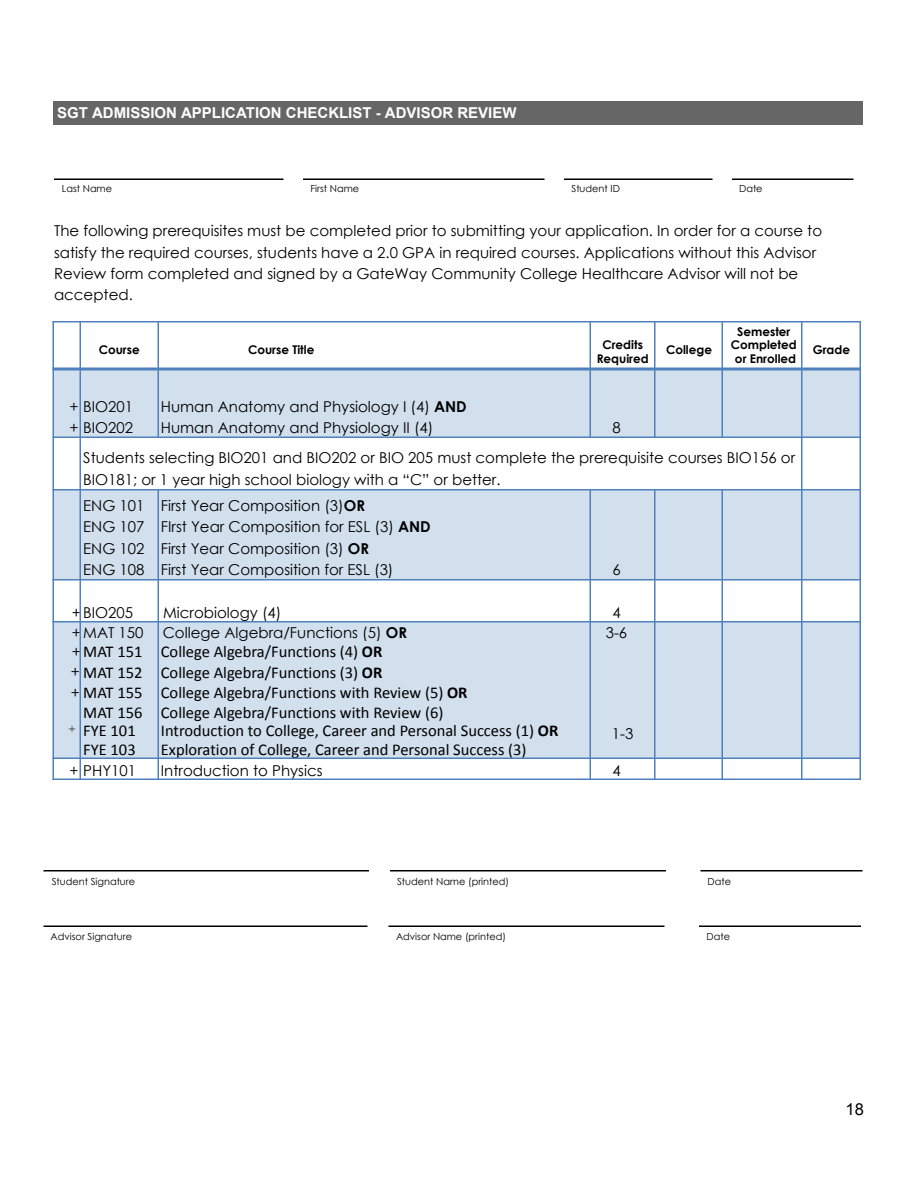
<style>
.page{position:relative;width:918px;height:1188px;background:#fff}
.page>*{position:absolute;margin:0;border:0;box-sizing:border-box;transform-origin:0 0}
.t1{font:16.5px/20.5px "Calibri";color:#000}
.t2{font:16.5px "Arial";color:#000}
.t3{font:15px/21.5px "Century Gothic";color:#000}
.t4{font:700 15px "Arial";color:#fff}
.t5{font:700 12px/13.8px "Century Gothic";color:#000;text-align:center}
.t6{font:9.75px "Century Gothic";color:#000}
.s1{font-weight:700}
.s2{font-family:"Century Gothic";font-size:15px}
</style>
<div class="page">
<div style="left:53px;top:101px;width:810px;height:24px;background:#666"></div>
<div style="left:53px;top:368px;width:27px;height:27px;background:#d2dfed"></div>
<div style="left:80px;top:368px;width:78px;height:27px;background:#d2dfed"></div>
<div style="left:158px;top:368px;width:432px;height:27px;background:#d2dfed"></div>
<div style="left:590px;top:368px;width:65px;height:27px;background:#d2dfed"></div>
<div style="left:655px;top:368px;width:67px;height:69px;background:#d2dfed"></div>
<div style="left:722px;top:368px;width:79px;height:69px;background:#d2dfed"></div>
<div style="left:801px;top:368px;width:60px;height:69px;background:#d2dfed"></div>
<div style="left:53px;top:395px;width:27px;height:22px;background:#d2dfed"></div>
<div style="left:80px;top:395px;width:78px;height:22px;background:#d2dfed"></div>
<div style="left:158px;top:395px;width:432px;height:22px;background:#d2dfed"></div>
<div style="left:590px;top:395px;width:65px;height:22px;background:#d2dfed"></div>
<div style="left:53px;top:417px;width:27px;height:20px;background:#d2dfed"></div>
<div style="left:80px;top:417px;width:78px;height:20px;background:#d2dfed"></div>
<div style="left:158px;top:417px;width:432px;height:20px;background:#d2dfed"></div>
<div style="left:590px;top:417px;width:65px;height:20px;background:#d2dfed"></div>
<div style="left:53px;top:490px;width:27px;height:89px;background:#d2dfed"></div>
<div style="left:80px;top:490px;width:78px;height:25px;background:#d2dfed"></div>
<div style="left:158px;top:490px;width:432px;height:25px;background:#d2dfed"></div>
<div style="left:590px;top:490px;width:65px;height:25px;background:#d2dfed"></div>
<div style="left:655px;top:490px;width:67px;height:89px;background:#d2dfed"></div>
<div style="left:722px;top:490px;width:79px;height:89px;background:#d2dfed"></div>
<div style="left:801px;top:490px;width:60px;height:89px;background:#d2dfed"></div>
<div style="left:80px;top:515px;width:78px;height:22px;background:#d2dfed"></div>
<div style="left:158px;top:515px;width:432px;height:22px;background:#d2dfed"></div>
<div style="left:590px;top:515px;width:65px;height:22px;background:#d2dfed"></div>
<div style="left:80px;top:537px;width:78px;height:22px;background:#d2dfed"></div>
<div style="left:158px;top:537px;width:432px;height:22px;background:#d2dfed"></div>
<div style="left:590px;top:537px;width:65px;height:22px;background:#d2dfed"></div>
<div style="left:80px;top:559px;width:78px;height:20px;background:#d2dfed"></div>
<div style="left:158px;top:559px;width:432px;height:20px;background:#d2dfed"></div>
<div style="left:590px;top:559px;width:65px;height:20px;background:#d2dfed"></div>
<div style="left:53px;top:622px;width:27px;height:20px;background:#d2dfed"></div>
<div style="left:80px;top:622px;width:78px;height:20px;background:#d2dfed"></div>
<div style="left:158px;top:622px;width:432px;height:20px;background:#d2dfed"></div>
<div style="left:590px;top:622px;width:65px;height:20px;background:#d2dfed"></div>
<div style="left:655px;top:622px;width:67px;height:100px;background:#d2dfed"></div>
<div style="left:722px;top:622px;width:79px;height:100px;background:#d2dfed"></div>
<div style="left:801px;top:622px;width:60px;height:100px;background:#d2dfed"></div>
<div style="left:53px;top:642px;width:27px;height:19px;background:#d2dfed"></div>
<div style="left:80px;top:642px;width:78px;height:19px;background:#d2dfed"></div>
<div style="left:158px;top:642px;width:432px;height:19px;background:#d2dfed"></div>
<div style="left:590px;top:642px;width:65px;height:19px;background:#d2dfed"></div>
<div style="left:53px;top:661px;width:27px;height:43px;background:#d2dfed"></div>
<div style="left:80px;top:661px;width:78px;height:43px;background:#d2dfed"></div>
<div style="left:158px;top:661px;width:432px;height:43px;background:#d2dfed"></div>
<div style="left:590px;top:661px;width:65px;height:43px;background:#d2dfed"></div>
<div style="left:53px;top:704px;width:27px;height:18px;background:#d2dfed"></div>
<div style="left:80px;top:704px;width:78px;height:18px;background:#d2dfed"></div>
<div style="left:158px;top:704px;width:432px;height:18px;background:#d2dfed"></div>
<div style="left:590px;top:704px;width:65px;height:18px;background:#d2dfed"></div>
<div style="left:53px;top:722px;width:27px;height:37px;background:#d2dfed"></div>
<div style="left:80px;top:722px;width:78px;height:37px;background:#d2dfed"></div>
<div style="left:158px;top:722px;width:432px;height:37px;background:#d2dfed"></div>
<div style="left:590px;top:722px;width:65px;height:37px;background:#d2dfed"></div>
<div style="left:655px;top:722px;width:67px;height:37px;background:#d2dfed"></div>
<div style="left:722px;top:722px;width:79px;height:37px;background:#d2dfed"></div>
<div style="left:801px;top:722px;width:60px;height:37px;background:#d2dfed"></div>
<hr style="left:54px;top:179px;width:230px;height:1px;background:#000">
<hr style="left:303px;top:179px;width:241px;height:1px;background:#000">
<hr style="left:564px;top:179px;width:148px;height:1px;background:#000">
<hr style="left:732px;top:179px;width:122px;height:1px;background:#000">
<hr style="left:52px;top:321px;width:2px;height:459px;background:#4f81bc">
<hr style="left:79px;top:321px;width:2px;height:459px;background:#4f81bc">
<hr style="left:158px;top:321px;width:1px;height:117px;background:#4f81bc">
<hr style="left:158px;top:489px;width:1px;height:291px;background:#4f81bc">
<hr style="left:590px;top:321px;width:1px;height:117px;background:#4f81bc">
<hr style="left:590px;top:489px;width:1px;height:291px;background:#4f81bc">
<hr style="left:654px;top:321px;width:2px;height:117px;background:#4f81bc">
<hr style="left:654px;top:489px;width:2px;height:291px;background:#4f81bc">
<hr style="left:721px;top:321px;width:2px;height:117px;background:#4f81bc">
<hr style="left:721px;top:489px;width:2px;height:291px;background:#4f81bc">
<hr style="left:801px;top:321px;width:2px;height:459px;background:#4f81bc">
<hr style="left:860px;top:321px;width:1px;height:459px;background:#4f81bc">
<hr style="left:53px;top:321px;width:808px;height:2px;background:#4f81bc">
<hr style="left:53px;top:368px;width:808px;height:3px;background:#4f81bc">
<hr style="left:53px;top:437px;width:808px;height:1px;background:#4f81bc">
<hr style="left:53px;top:489px;width:808px;height:2px;background:#4f81bc">
<hr style="left:53px;top:579px;width:808px;height:2px;background:#4f81bc">
<hr style="left:53px;top:621px;width:808px;height:2px;background:#4f81bc">
<hr style="left:53px;top:758px;width:808px;height:1px;background:#4f81bc">
<hr style="left:53px;top:779px;width:808px;height:1px;background:#4f81bc">
<hr style="left:43px;top:870px;width:326px;height:1px;background:#000">
<hr style="left:390px;top:870px;width:276px;height:1px;background:#000">
<hr style="left:701px;top:870px;width:162px;height:1px;background:#000">
<hr style="left:44px;top:926px;width:323px;height:1px;background:#000">
<hr style="left:389px;top:926px;width:276px;height:1px;background:#000">
<hr style="left:699px;top:926px;width:162px;height:1px;background:#000">
<p class="t4" style="left:57px;top:105px;width:461px">SGT ADMISSION APPLICATION CHECKLIST - ADVISOR REVIEW</p>
<p class="t6" style="left:62px;top:181px;width:52px">Last Name</p>
<p class="t6" style="left:310px;top:181px;width:50px">First Name</p>
<p class="t6" style="left:572px;top:181px;width:50px">Student ID</p>
<p class="t6" style="left:739px;top:181px;width:25px">Date</p>
<p class="t3" style="left:54px;top:219px;width:770px">The following prerequisites must be completed prior to submitting your application. In order for a course to satisfy the required courses, students have a 2.0 GPA in required courses. Applications without this Advisor Review form completed and signed by a GateWay Community College Healthcare Advisor will not be accepted.</p>
<p class="t5" style="left:99px;top:343px;width:43px">Course</p>
<p class="t5" style="left:248px;top:343px;width:68px">Course Title</p>
<p class="t5" style="left:597px;top:337px;width:54px">Credits<br>Required</p>
<p class="t5" style="left:666px;top:343px;width:48px">College</p>
<p class="t5" style="left:731px;top:324px;width:67px">Semester<br>Completed or Enrolled</p>
<p class="t3" style="left:70px;top:395px;width:65px">+ BIO201</p>
<p class="t3" style="left:161px;top:395px;width:307px">Human Anatomy and Physiology I (4) <span class="s1">AND</span></p>
<p class="t3" style="left:70px;top:416px;width:65px">+ BIO202</p>
<p class="t3" style="left:161px;top:416px;width:274px">Human Anatomy and Physiology II (4)</p>
<p class="t3" style="left:83px;top:412px;width:714px;line-height:29.8px;text-indent:529px">8<br>Students selecting BIO201 and BIO202 or BIO 205 must complete the prerequisite courses BIO156 or</p>
<p class="t3" style="left:83px;top:466px;width:419px;line-height:25.8px">BIO181; or 1 year high school biology with a “C” or better.<br>ENG 101 First Year Composition (3)<span class="s1">OR</span></p>
<p class="t3" style="left:83px;top:515px;width:349px">ENG 107 FIrst Year Composition for ESL (3) <span class="s1">AND<br></span>ENG 102 First Year Composition (3) <span class="s1">OR<br></span>ENG 108 First Year Composition for ESL (3)</p>
<p class="t3" style="left:612px;top:558px;width:10px">6</p>
<p class="t3" style="left:72px;top:601px;width:63px">+BIO205</p>
<p class="t3" style="left:163px;top:601px;width:120px">Microbiology (4)</p>
<p class="t3" style="left:612px;top:601px;width:10px">4</p>
<p class="t3" style="left:72px;top:621px;width:73px">+MAT 150</p>
<p class="t3" style="left:163px;top:621px;width:246px">College Algebra/Functions (5) <span class="s1">OR</span></p>
<p class="t3" style="left:606px;top:621px;width:23px">3-6</p>
<p class="t1" style="left:71px;top:642px;width:313px"><span class="s2">+</span>MAT 151 College Algebra/Functions (4) <span class="s1">OR </span><span class="s2">+</span> MAT 152<br><span class="s2">+</span> MAT 155</p>
<p class="t1" style="left:161px;top:663px;width:223px">College Algebra/Functions (3) <span class="s1">OR</span></p>
<p class="t1" style="left:161px;top:683px;width:308px">College Algebra/Functions with Review (5) <span class="s1">OR</span></p>
<p class="t1" style="left:83px;top:704px;width:362px">MAT 156 College Algebra/Functions with Review (6)</p>
<p class="t1" style="left:69px;top:723px;width:68px;line-height:18.5px;text-align:right"><sup>+</sup> FYE 101<br>FYE 103</p>
<p class="t1" style="left:161px;top:723px;width:399px;line-height:18.5px">Introduction to College, Career and Personal Success (1) <span class="s1">OR<br></span>Exploration of College, Career and Personal Success (3)</p>
<p class="t3" style="left:612px;top:722px;width:23px">1-3</p>
<p class="t3" style="left:70px;top:759px;width:68px">+ PHY101</p>
<p class="t3" style="left:161px;top:759px;width:163px">Introduction to Physics</p>
<p class="t3" style="left:612px;top:759px;width:10px">4</p>
<p class="t5" style="left:813px;top:343px;width:39px">Grade</p>
<p class="t6" style="left:52px;top:874px;width:85px">Student Signature</p>
<p class="t6" style="left:397px;top:874px;width:113px">Student Name (printed)</p>
<p class="t6" style="left:708px;top:874px;width:25px">Date</p>
<p class="t6" style="left:51px;top:929px;width:83px">Advisor Signature</p>
<p class="t6" style="left:396px;top:929px;width:111px">Advisor Name (printed)</p>
<p class="t6" style="left:706px;top:929px;width:25px">Date</p>
<p class="t2" style="left:846px;top:1100px;width:20px">18</p>
</div>
